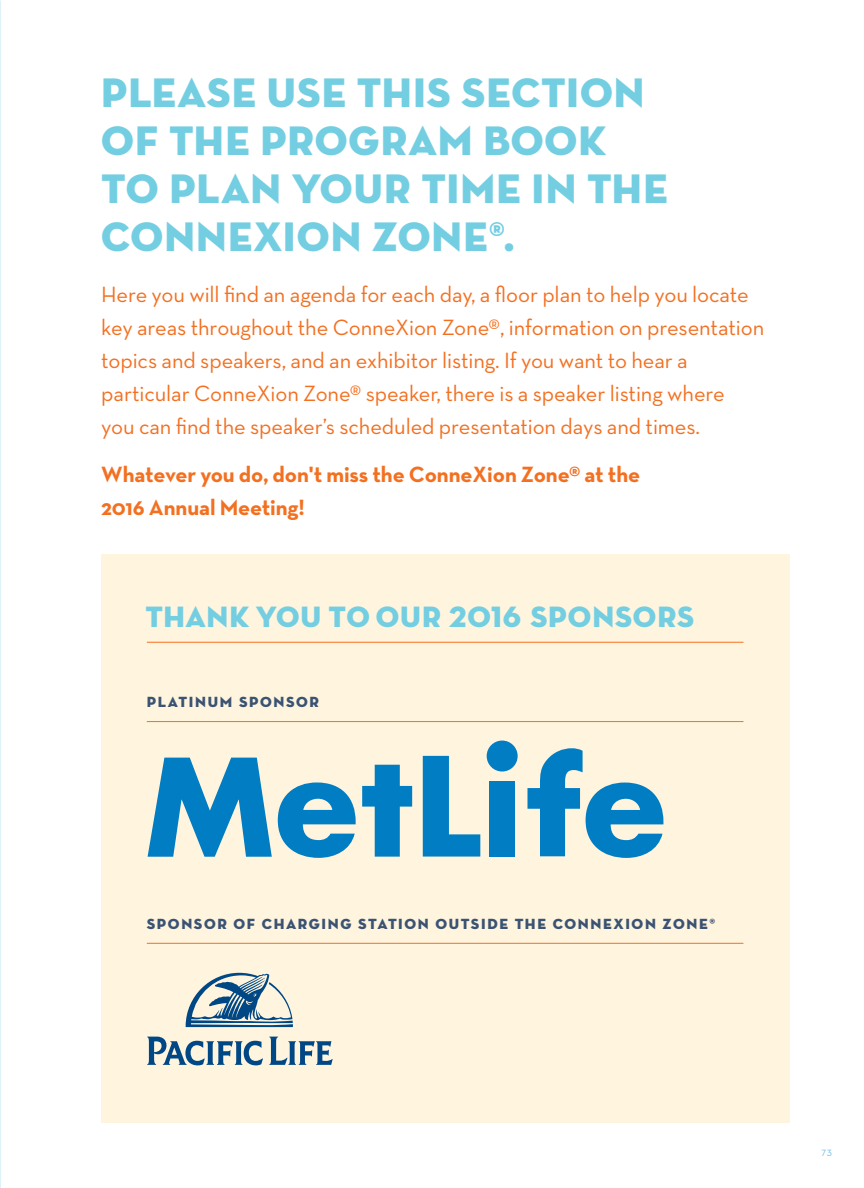
<style>
.page{position:relative;width:864px;height:1188px;background:#fff}
.page>*{position:absolute;margin:0;border:0;box-sizing:border-box;transform-origin:0 0}
.t1{font:42px/48px "Neutraface Display Titling";letter-spacing:.02em;color:#74cee2}
.t2{font:30px "Neutraface Display Titling";letter-spacing:.03em;color:#74cee2}
.t3{font:22.5px/33px "Neutraface Text";letter-spacing:-.005em;color:#f37021}
.t4{font:700 22.5px/33px "Neutraface Text";letter-spacing:-.005em;color:#f37021}
.t5{font:15px "Neutraface Display Titling";letter-spacing:.11em;color:#3b5373}
.t6{font:10.5px "Neutraface Text";color:#76bde8}
</style>
<div class="page">
<div style="left:101px;top:554px;width:689px;height:569px;background:#fff5de"></div>
<svg style="left:278px;top:782px;width:78px;height:76px"></svg>
<svg style="left:362px;top:765px;width:50px;height:92px"></svg>
<div style="left:490px;top:781px;width:25px;height:76px;background:#007dc3"></div>
<svg style="left:527px;top:748px;width:136px;height:110px"></svg>
<div style="left:487px;top:741px;width:31px;height:31px;background:#007dc3;border-radius:50%"></div>
<svg style="left:148px;top:758px;width:124px;height:99px"></svg>
<svg style="left:423px;top:756px;width:57px;height:101px"></svg>
<hr style="left:147px;top:721px;width:596px;height:1px;background:#f37021">
<hr style="left:147px;top:642px;width:596px;height:1px;background:#f37021">
<hr style="left:147px;top:943px;width:596px;height:1px;background:#f37021">
<svg style="left:147px;top:1037px;width:116px;height:28px"></svg>
<svg style="left:269px;top:1037px;width:64px;height:28px"></svg>
<svg style="left:186px;top:973px;width:107px;height:54px"></svg>
<img style="left:0;top:0;width:1px;height:1188px">
<h1 class="t1" style="left:101px;top:69px;width:568px">PLEASE USE THIS SECTION<br>OF THE PROGRAM BOOK<br>TO PLAN YOUR TIME IN THE<br>CONNEXION ZONE®.</h1>
<p class="t3" style="left:101px;top:277px;width:665px">Here you will find an agenda for each day, a floor plan to help you locate key areas throughout the ConneXion Zone®, information on presentation topics and speakers, and an exhibitor listing. If you want to hear a particular ConneXion Zone® speaker, there is a speaker listing where<br>you can find the speaker’s scheduled presentation days and times.</p>
<p class="t4" style="left:101px;top:457px;width:541px">Whatever you do, don't miss the ConneXion Zone® at the<br>2016 Annual Meeting!</p>
<h2 class="t2" style="left:145px;top:598px;width:550px">THANK YOU TO OUR 2016 SPONSORS</h2>
<p class="t5" style="left:147px;top:693px;width:174px">PLATINUM SPONSOR</p>
<p class="t5" style="left:147px;top:914px;width:570px">SPONSOR OF CHARGING STATION OUTSIDE THE CONNEXION ZONE®</p>
<p class="t6" style="left:822px;top:1145px;width:12px">73</p>
</div>
